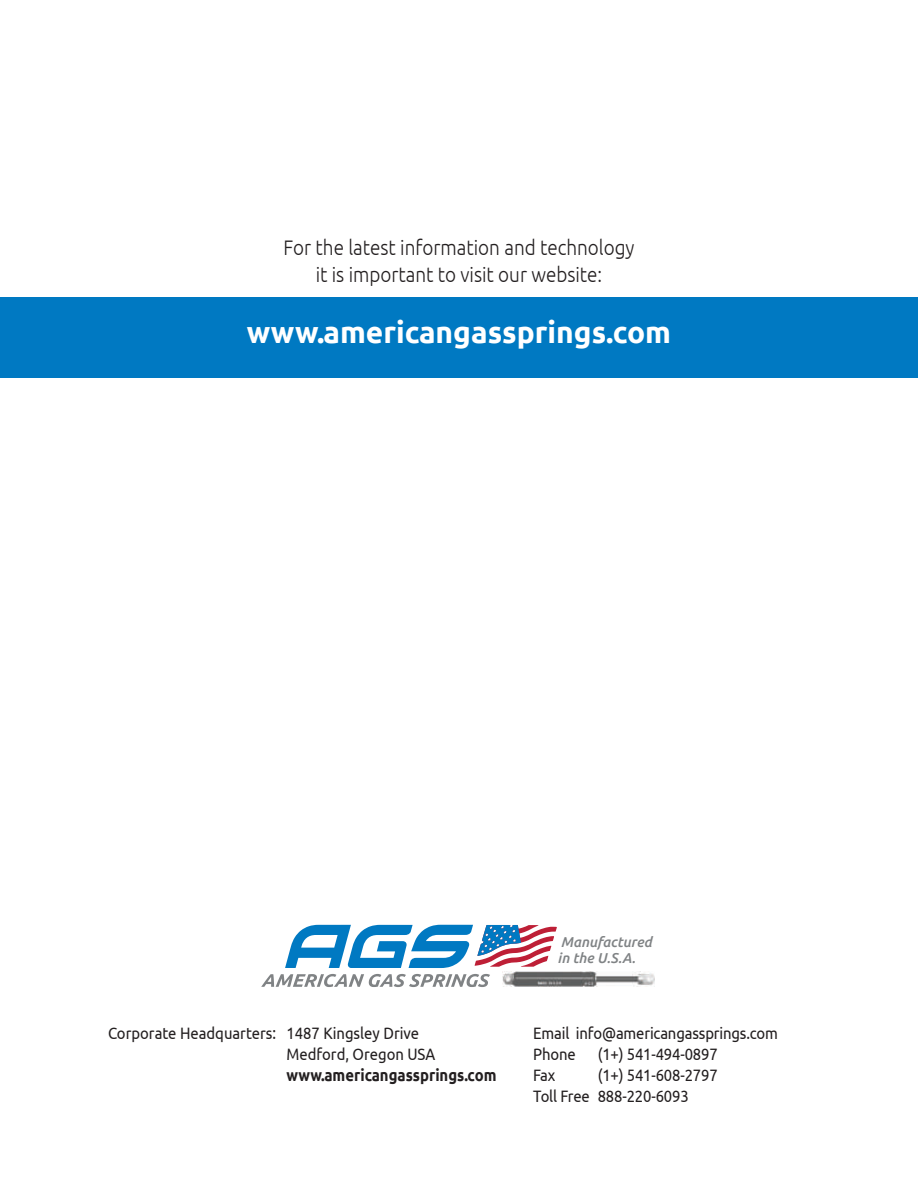
<style>
.page{position:relative;width:918px;height:1188px;background:#fff}
.page>*{position:absolute;margin:0;border:0;box-sizing:border-box;transform-origin:0 0}
.t1{font:700 30px "Ubuntu";color:#fff}
.t2{font:300 21px/27px "Ubuntu";color:#231f20;text-align:center;scale:.9 1}
.t3{font:16.5px/21px "Ubuntu";letter-spacing:-.01em;color:#231f20;scale:.9 1}
.t4{font:700 16.5px "Ubuntu";color:#231f20;scale:.9 1}
.t5{font:italic 500 14.25px/16px "Ubuntu";color:#808385}
</style>
<div class="page">
<div style="left:0;top:297px;width:918px;height:81px;background:#0079c2"></div>
<img style="left:503px;top:971px;width:152px;height:16px">
<svg style="left:261px;top:974px;width:229px;height:13px"></svg>
<svg style="left:285px;top:925px;width:272px;height:43px"></svg>
<p class="t2" style="left:283px;top:234px;width:392px">For the latest information and technology it is important to visit our website:</p>
<h1 class="t1" style="left:247px;top:314px;width:426px">www.americangassprings.com</h1>
<p class="t3" style="left:286px;top:1022px;width:167px;text-indent:-178px">Corporate Headquarters: 1487 Kingsley Drive<br>Medford, Oregon USA</p>
<p class="t4" style="left:286px;top:1066px;width:235px">www.americangassprings.com</p>
<p class="t5" style="left:557px;top:935px;width:96px">Manufactured in the U.S.A.</p>
<p class="t3" style="left:533px;top:1022px;width:273px">Email info@americangassprings.com<br>Phone</p>
<p class="t3" style="left:598px;top:1043px;width:135px">(1+) 541-494-0897</p>
<p class="t3" style="left:533px;top:1064px;width:207px;text-indent:64px">(1+) 541-608-2797<br>Toll Free 888-220-6093</p>
<p class="t3" style="left:533px;top:1064px;width:26px">Fax</p>
</div>
